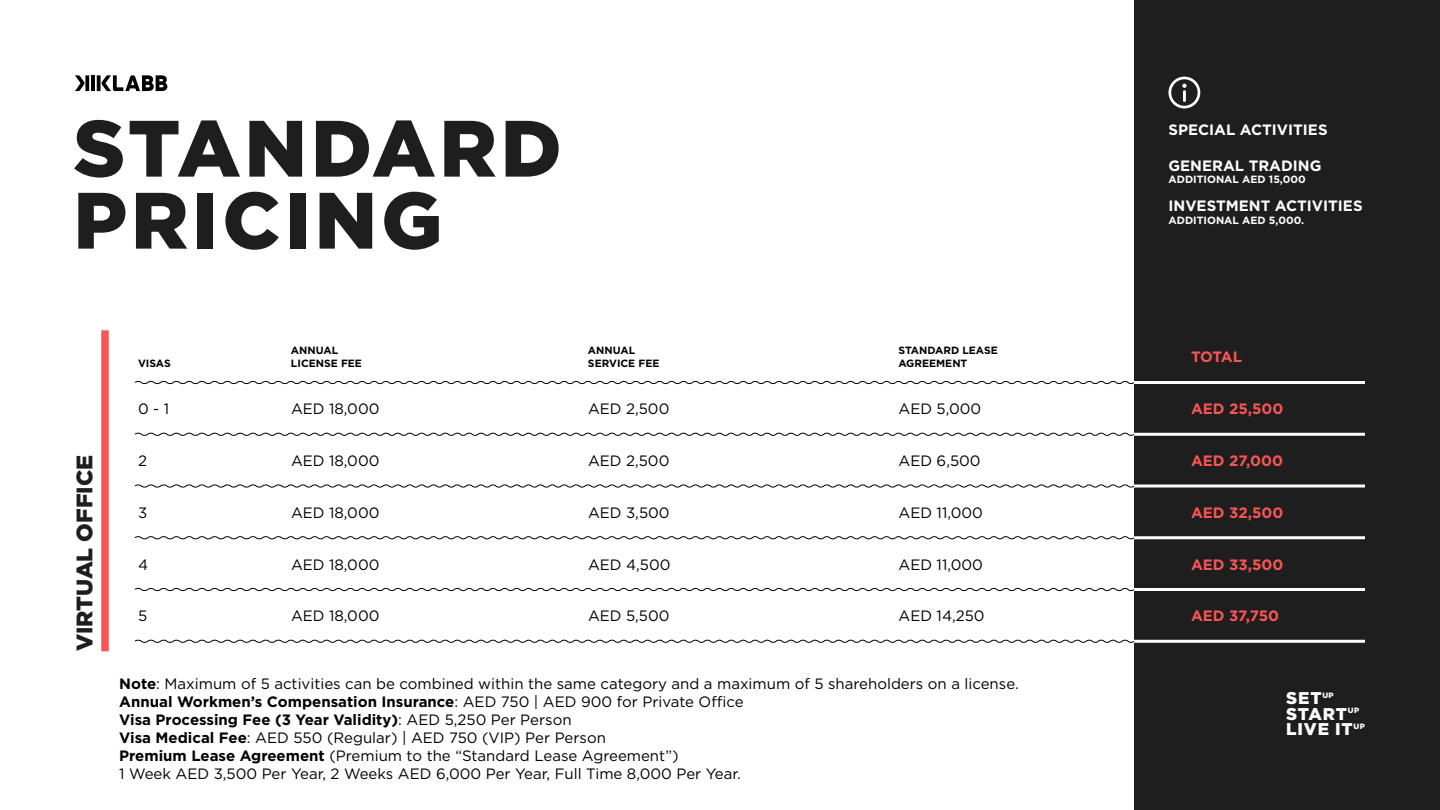
<style>
.page{position:relative;width:1440px;height:810px;background:#fff}
.page>*{position:absolute;margin:0;border:0;box-sizing:border-box;transform-origin:0 0}
.t1{font:900 79.72px/72px "Gotham";letter-spacing:.05em;color:#1e1e1e}
.t2{font:900 22.5px "Gotham";color:#1e1e1e}
.t3{font:900 17.02px/15.8px "Gotham";letter-spacing:.05em;color:#fff}
.t4{font:15px/18px "Gotham";color:#000}
.t5{font:700 15px "Gotham";color:#fff}
.t6{font:700 15px "Gotham";color:#fa5555}
.t7{font:700 10.5px/12.6px "Gotham";color:#000}
.t8{font:700 10.5px "Gotham";color:#fff}
.s1{font-weight:700}
</style>
<div class="page">
<div style="left:1134px;top:0;width:306px;height:810px;background:#1e1e1e"></div>
<svg style="left:134px;top:380px;width:1000px;height:5px"></svg>
<svg style="left:134px;top:432px;width:1001px;height:4px"></svg>
<svg style="left:134px;top:484px;width:1001px;height:4px"></svg>
<svg style="left:134px;top:536px;width:1001px;height:4px"></svg>
<svg style="left:134px;top:587px;width:1000px;height:5px"></svg>
<svg style="left:134px;top:639px;width:1001px;height:4px"></svg>
<hr style="left:1134px;top:640px;width:231px;height:3px;background:#fff">
<hr style="left:1134px;top:381px;width:231px;height:3px;background:#fff">
<hr style="left:1134px;top:433px;width:231px;height:3px;background:#fff">
<hr style="left:1134px;top:485px;width:231px;height:3px;background:#fff">
<hr style="left:1134px;top:536px;width:231px;height:3px;background:#fff">
<hr style="left:1134px;top:588px;width:231px;height:3px;background:#fff">
<div style="left:101px;top:330px;width:8px;height:321px;background:#fa5555"></div>
<hr style="left:91px;top:75px;width:4px;height:16px;background:#000">
<svg style="left:75px;top:75px;width:14px;height:16px"></svg>
<svg style="left:97px;top:75px;width:70px;height:16px"></svg>
<div style="left:1168px;top:77px;width:32px;height:31px;border:3px solid #fff;border-radius:50%"></div>
<svg style="left:1182px;top:84px;width:5px;height:18px"></svg>
<h1 class="t1" style="left:73px;top:112px;width:490px">STANDARD<br>PRICING</h1>
<p class="t5" style="left:1168px;top:120px;width:161px">SPECIAL ACTIVITIES</p>
<p class="t5" style="left:1168px;top:156px;width:154px">GENERAL TRADING</p>
<p class="t8" style="left:1168px;top:173px;width:139px">ADDITIONAL AED 15,000</p>
<p class="t5" style="left:1168px;top:196px;width:196px">INVESTMENT ACTIVITIES</p>
<p class="t8" style="left:1168px;top:213px;width:137px">ADDITIONAL AED 5,000.</p>
<p class="t7" style="left:138px;top:357px;width:34px">VISAS</p>
<p class="t7" style="left:291px;top:344px;width:72px">ANNUAL<br>LICENSE FEE</p>
<p class="t7" style="left:588px;top:344px;width:73px">ANNUAL<br>SERVICE FEE</p>
<p class="t7" style="left:898px;top:344px;width:101px">STANDARD LEASE</p>
<p class="t7" style="left:898px;top:357px;width:70px">AGREEMENT</p>
<p class="t6" style="left:1191px;top:346px;width:53px">TOTAL</p>
<p class="t4" style="left:138px;top:400px;width:33px">0 1-</p>
<p class="t4" style="left:291px;top:400px;width:90px">AED 18,000</p>
<p class="t4" style="left:588px;top:400px;width:83px">AED 2,500</p>
<p class="t4" style="left:898px;top:400px;width:84px">AED 5,000</p>
<p class="t6" style="left:1191px;top:399px;width:94px">AED 25,500</p>
<h2 class="t2" style="left:69px;top:651px;width:198px;rotate:-90deg">VIRTUAL OFFICE</h2>
<p class="t4" style="left:138px;top:452px;width:10px">2</p>
<p class="t4" style="left:138px;top:503px;width:11px">3</p>
<p class="t4" style="left:138px;top:555px;width:12px">4</p>
<p class="t4" style="left:138px;top:607px;width:11px">5</p>
<p class="t4" style="left:291px;top:452px;width:90px">AED 18,000</p>
<p class="t4" style="left:291px;top:503px;width:90px">AED 18,000</p>
<p class="t4" style="left:291px;top:555px;width:90px">AED 18,000</p>
<p class="t4" style="left:291px;top:607px;width:90px">AED 18,000</p>
<p class="t4" style="left:588px;top:452px;width:83px">AED 2,500</p>
<p class="t4" style="left:588px;top:503px;width:83px">AED 3,500</p>
<p class="t4" style="left:588px;top:555px;width:84px">AED 4,500</p>
<p class="t4" style="left:588px;top:607px;width:83px">AED 5,500</p>
<p class="t4" style="left:898px;top:452px;width:84px">AED 6,500</p>
<p class="t6" style="left:1191px;top:451px;width:94px">AED 27,000</p>
<p class="t4" style="left:898px;top:503px;width:86px">AED 11,000</p>
<p class="t6" style="left:1191px;top:503px;width:94px">AED 32,500</p>
<p class="t4" style="left:898px;top:555px;width:86px">AED 11,000</p>
<p class="t6" style="left:1191px;top:554px;width:94px">AED 33,500</p>
<p class="t4" style="left:898px;top:607px;width:88px">AED 14,250</p>
<p class="t6" style="left:1191px;top:606px;width:90px">AED 37,750</p>
<p class="t4" style="left:119px;top:675px;width:901px"><span class="s1">Note</span>: Maximum of 5 activities can be combined within the same category and a maximum of 5 shareholders on a license.<br><span class="s1">Annual Workmen s’ Compensation Insurance</span>: AED 750 | AED 900 for Private Office<br><span class="s1">Visa Processing Fee (3 Year Validity</span> :<span class="s1">)</span> AED 5,250 Per Person<br><span class="s1">Visa Medical Fee</span>: AED 550 (Regular) | AED 750 (VIP) Per Person<br><span class="s1">Premium Lease Agreement</span> (Premium to the “Standard Lease Agreement (“<br>1 Week AED 3,500 Per Year 2, Weeks AED 6,000 Per Year, Full Time 8,000 Per Year.</p>
<p class="t3" style="left:1286px;top:690px;width:80px">SET<sup>UP<br></sup>START<sup>UP<br></sup>LIVE IT<sup>UP</sup></p>
</div>
